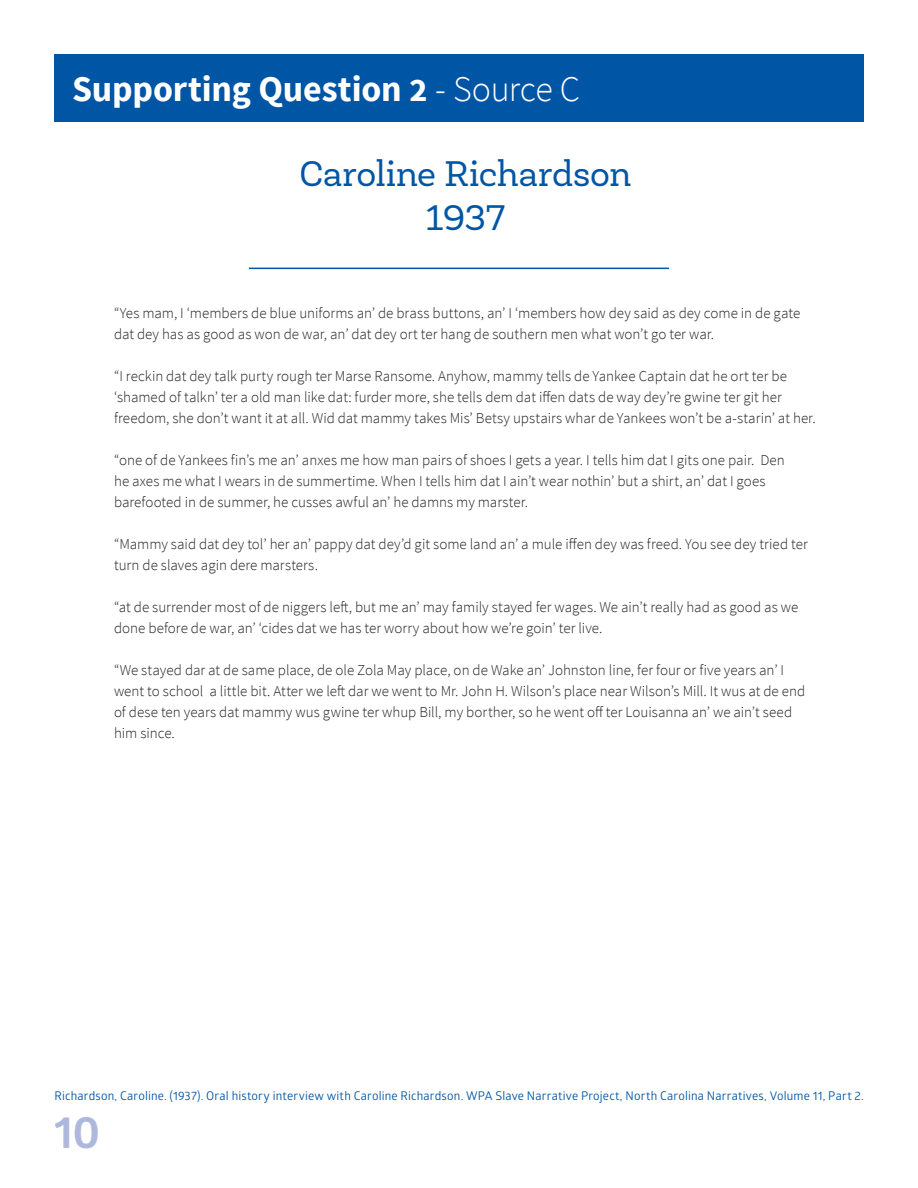
<style>
.page{position:relative;width:918px;height:1188px;background:#fff}
.page>*{position:absolute;margin:0;border:0;box-sizing:border-box;transform-origin:0 0}
.t1{font:700 45px "Glober";color:#adb8dc}
.t2{font:700 36px "Source Sans Pro";letter-spacing:-.005em;color:#fff}
.t3{font:36px/43.2px "Newslab";letter-spacing:-.005em;color:#0155a5;text-align:center}
.t4{font:300 15px/21px "Source Sans Pro";color:#231f20}
.t5{font:12px "Glober";letter-spacing:.015em;color:#0155a5}
.s1{font-weight:300}
</style>
<div class="page">
<div style="left:54px;top:54px;width:810px;height:68px;background:#0155a5"></div>
<hr style="left:249px;top:268px;width:420px;height:1px;background:#0155a5">
<h2 class="t2" style="left:72px;top:66px;width:510px">Supporting Question 2 <span class="s1">- Source C</span></h2>
<h2 class="t3" style="left:300px;top:153px;width:333px">Caroline Richardson<br>1937</h2>
<p class="t4" style="left:114px;top:303px;width:688px">“Yes mam, I ‘members de blue uniforms an’ de brass buttons, an’ I ‘members how dey said as dey come in de gate dat dey has as good as won de war, an’ dat dey ort ter hang de southern men what won’t go ter war.</p>
<p class="t4" style="left:114px;top:366px;width:703px">“I reckin dat dey talk purty rough ter Marse Ransome. Anyhow, mammy tells de Yankee Captain dat he ort ter be ‘shamed of talkn’ ter a old man like dat: furder more, she tells dem dat iffen dats de way dey’re gwine ter git her freedom, she don’t want it at all. Wid dat mammy takes Mis’ Betsy upstairs whar de Yankees won’t be a-starin’ at her.</p>
<p class="t4" style="left:114px;top:450px;width:672px">“one of de Yankees fin’s me an’ anxes me how man pairs of shoes I gets a year. I tells him dat I gits one pair. Den he axes me what I wears in de summertime. When I tells him dat I ain’t wear nothin’ but a shirt, an’ dat I goes barefooted in de summer, he cusses awful an’ he damns my marster.</p>
<p class="t4" style="left:114px;top:534px;width:695px">“Mammy said dat dey tol’ her an’ pappy dat dey’d git some land an’ a mule iffen dey was freed. You see dey tried ter turn de slaves agin dere marsters.</p>
<p class="t4" style="left:114px;top:597px;width:686px">“at de surrender most of de niggers left, but me an’ may family stayed fer wages. We ain’t really had as good as we done before de war, an’ ‘cides dat we has ter worry about how we’re goin’ ter live.</p>
<p class="t4" style="left:114px;top:660px;width:693px">“We stayed dar at de same place, de ole Zola May place, on de Wake an’ Johnston line, fer four or five years an’ I went to school a little bit. Atter we left dar we went to Mr. John H. Wilson’s place near Wilson’s Mill. It wus at de end of dese ten years dat mammy wus gwine ter whup Bill, my borther, so he went off ter Louisanna an’ we ain’t seed him since.</p>
<p class="t5" style="left:54px;top:1087px;width:811px">Richardson, Caroline. (1937). Oral history interview with Caroline Richardson. WPA Slave Narrative Project, North Carolina Narratives, Volume 11, Part 2.</p>
<h1 class="t1" style="left:54px;top:1100px;width:48px">10</h1>
</div>
